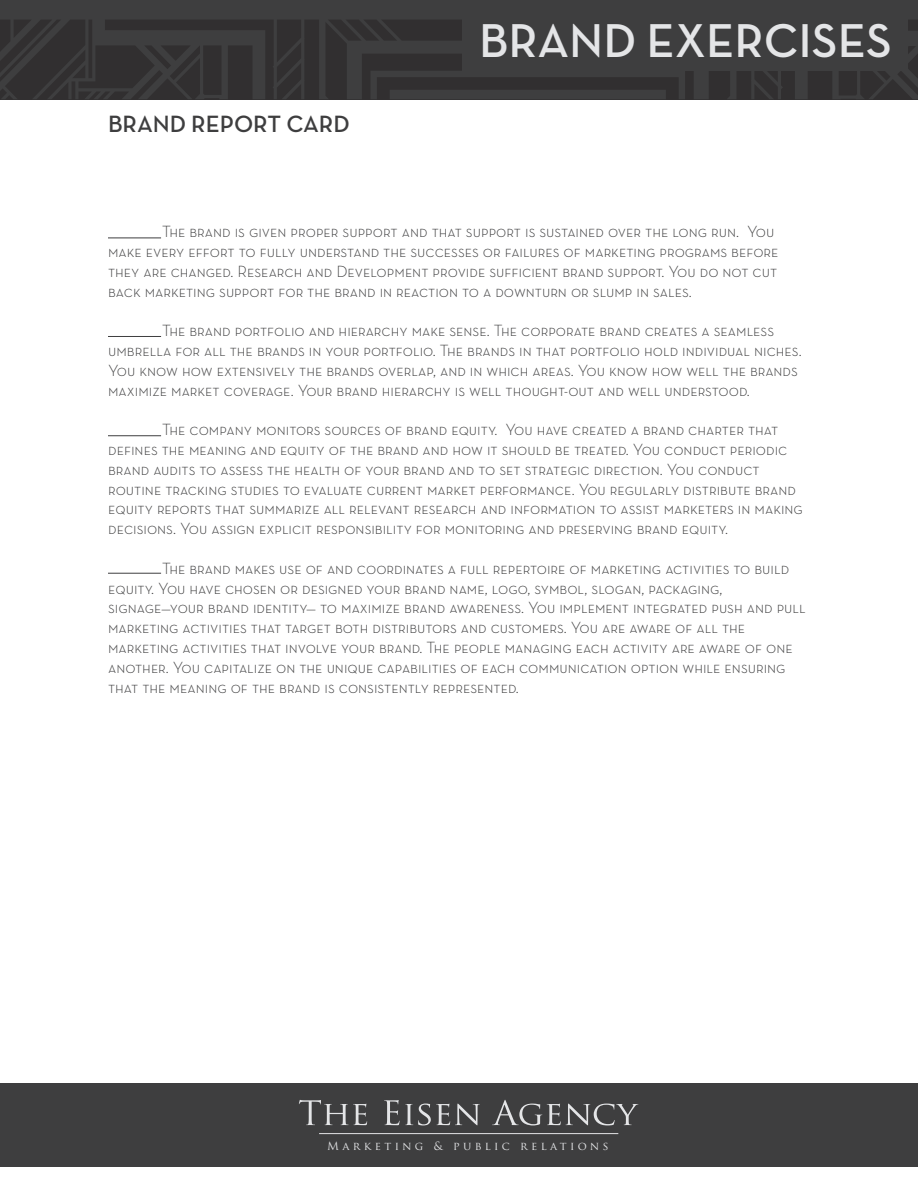
<style>
.page{position:relative;width:918px;height:1188px;background:#fff}
.page>*{position:absolute;margin:0;border:0;box-sizing:border-box;transform-origin:0 0}
.t1{font:48.3px "Neutra Text Demi SC";color:#e4e5e7}
.t2{font:24px "Neutra Text Demi SC";color:#3e3e3f}
.t3{font:16.5px/19.8px "Neutra Text Light SC";color:#3e3e3f}
.t4{font:11.25px "Trajan Pro";letter-spacing:.3em;color:#e4e5e7}
</style>
<div class="page">
<div style="left:0;top:1083px;width:918px;height:84px;background:#3e3e3f"></div>
<svg style="left:299px;top:1100px;width:68px;height:25px"></svg>
<svg style="left:384px;top:1100px;width:96px;height:25px"></svg>
<svg style="left:492px;top:1100px;width:146px;height:25px"></svg>
<svg style="left:0;top:0;width:918px;height:99px;background:#383738"></svg>
<svg style="left:795px;top:31px;width:123px;height:68px;background:#353435"></svg>
<div style="left:462px;top:17px;width:446px;height:54px;background:#3e3e3f"></div>
<hr style="left:108px;top:336px;width:53px;height:1px;background:#3e3e3f">
<hr style="left:108px;top:435px;width:53px;height:1px;background:#3e3e3f">
<hr style="left:108px;top:237px;width:53px;height:1px;background:#3e3e3f">
<hr style="left:108px;top:573px;width:53px;height:1px;background:#3e3e3f">
<h2 class="t2" style="left:108px;top:109px;width:243px">BRAND REPORT CARD</h2>
<h1 class="t1" style="left:479px;top:11px;width:414px">BRAND EXERCISES</h1>
<p class="t3" style="left:108px;top:221px;width:672px;text-indent:54px">The brand is given proper support and that support is sustained over the long run. You make every effort to fully understand the successes or failures of marketing programs before they are changed. Research and Development provide sufficient brand support. You do not cut back marketing support for the brand in reaction to a downturn or slump in sales.</p>
<p class="t3" style="left:108px;top:320px;width:695px;text-indent:54px">The brand portfolio and hierarchy make sense. The corporate brand creates a seamless umbrella for all the brands in your portfolio. The brands in that portfolio hold individual niches.<br>You know how extensively the brands overlap, and in which areas. You know how well the brands maximize market coverage. Your brand hierarchy is well thought-out and well understood.</p>
<p class="t3" style="left:108px;top:419px;width:696px;text-indent:54px">The company monitors sources of brand equity. You have created a brand charter that defines the meaning and equity of the brand and how it should be treated. You conduct periodic brand audits to assess the health of your brand and to set strategic direction. You conduct routine tracking studies to evaluate current market performance. You regularly distribute brand equity reports that summarize all relevant research and information to assist marketers in making decisions. You assign explicit responsibility for monitoring and preserving brand equity.</p>
<p class="t3" style="left:108px;top:558px;width:699px;text-indent:54px">The brand makes use of and coordinates a full repertoire of marketing activities to build equity. You have chosen or designed your brand name, logo, symbol, slogan, packaging, signage—your brand identity— to maximize brand awareness. You implement integrated push and pull marketing activities that target both distributors and customers. You are aware of all the marketing activities that involve your brand. The people managing each activity are aware of one another. You capitalize on the unique capabilities of each communication option while ensuring that the meaning of the brand is consistently represented.</p>
<p class="t4" style="left:327px;top:1139px;width:283px">Marketing &amp; public relations</p>
</div>
